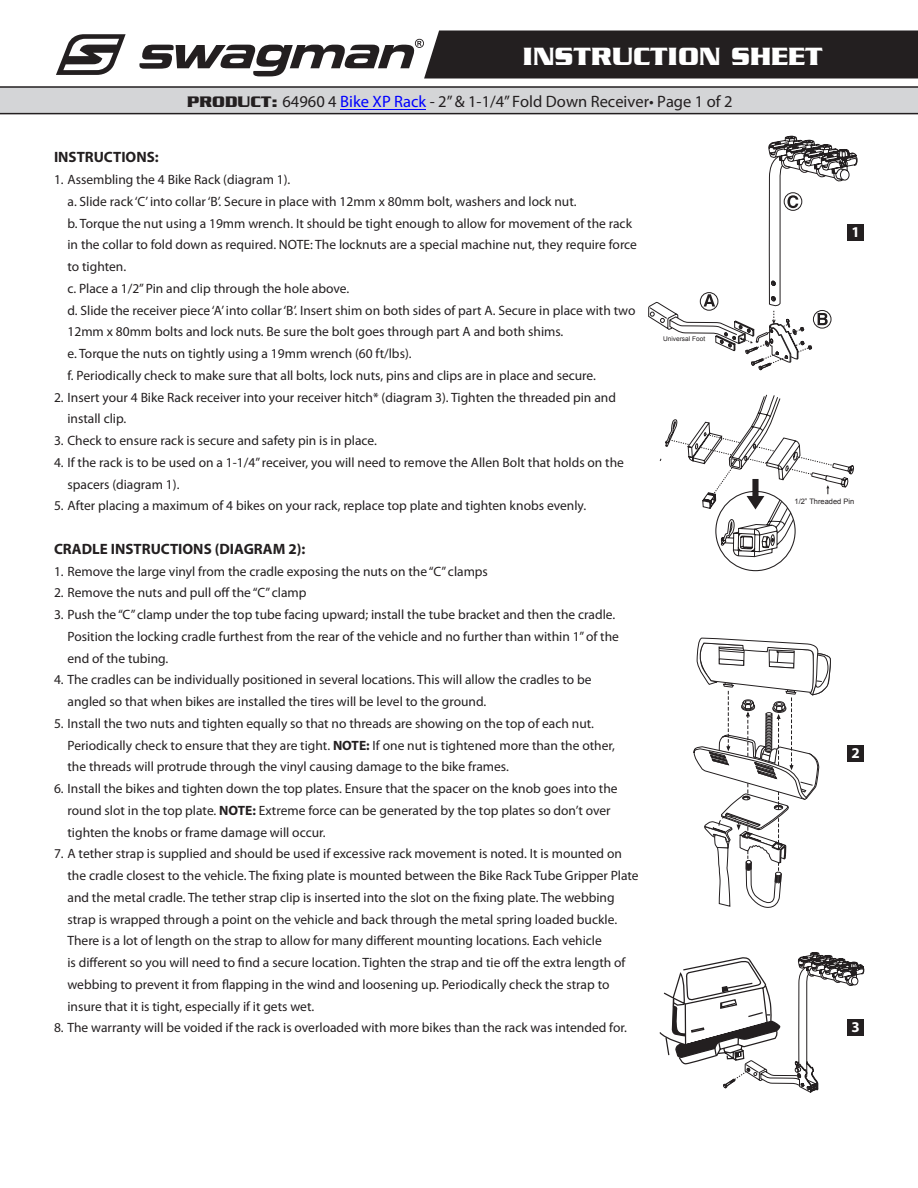
<style>
.page{position:relative;width:918px;height:1188px;background:#fff}
.page>*{position:absolute;margin:0;border:0;box-sizing:border-box;transform-origin:0 0}
.t1{font:700 27px "Serpentine";color:#fff}
.t2{font:16.5px "Myriad Pro";color:#231f20}
.t3{font:700 15px "Myriad Pro";color:#231f20}
.t4{font:700 15px "Myriad Pro";color:#fff}
.t5{font:13.5px/21.8px "Myriad Pro";color:#231f20}
.t6{font:7.5px "Arial";color:#231f20}
.t7{font:6.6px "Arial";color:#231f20}
.s1{font-family:"Serpentine";font-weight:700}
.s2{color:#00f}
.s3{font-weight:700}
</style>
<div class="page">
<svg style="left:659px;top:952px;width:205px;height:141px"></svg>
<svg style="left:693px;top:637px;width:138px;height:271px"></svg>
<div style="left:0;top:87px;width:918px;height:26px;background:#d4d5d7"></div>
<hr style="left:0;top:86px;width:918px;height:2px;background:#231f20">
<hr style="left:0;top:113px;width:918px;height:1px;background:#231f20">
<svg style="left:56px;top:34px;width:70px;height:41px"></svg>
<svg style="left:139px;top:31px;width:779px;height:48px"></svg>
<hr style="left:340px;top:109px;width:86px;height:1px;background:#00f">
<div style="left:848px;top:745px;width:16px;height:17px;background:#231f20"></div>
<div style="left:848px;top:225px;width:16px;height:16px;background:#231f20"></div>
<div style="left:848px;top:1020px;width:16px;height:16px;background:#231f20"></div>
<svg style="left:660px;top:394px;width:194px;height:178px"></svg>
<svg style="left:648px;top:135px;width:210px;height:235px"></svg>
<h1 class="t1" style="left:523px;top:41px;width:302px">INSTRUCTION SHEET</h1>
<p class="t2" style="left:187px;top:91px;width:547px"><span class="s1">PRODUCT:</span> 64960 4 <span class="s2">Bike XP Rack</span> - 2” &amp; 1-1/4” Fold Down Receiver• Page 1 of 2</p>
<p class="t3" style="left:54px;top:148px;width:106px">INSTRUCTIONS:</p>
<p class="t5" style="left:68px;top:169px;width:571px;text-indent:-14px">1. Assembling the 4 Bike Rack (diagram 1).<br>a. Slide rack ‘C’ into collar ‘B’. Secure in place with 12mm x 80mm bolt, washers and lock nut.<br>b. Torque the nut using a 19mm wrench. It should be tight enough to allow for movement of the rack in the collar to fold down as required. NOTE: The locknuts are a special machine nut, they require force to tighten.<br>c. Place a 1/2” Pin and clip through the hole above.<br>d. Slide the receiver piece ‘A’ into collar ‘B’. Insert shim on both sides of part A. Secure in place with two 12mm x 80mm bolts and lock nuts. Be sure the bolt goes through part A and both shims.<br>e. Torque the nuts on tightly using a 19mm wrench (60 ft/lbs).<br>f. Periodically check to make sure that all bolts, lock nuts, pins and clips are in place and secure.</p>
<p class="t5" style="left:68px;top:386px;width:550px;text-indent:-14px">2. Insert your 4 Bike Rack receiver into your receiver hitch* (diagram 3). Tighten the threaded pin and install clip.</p>
<p class="t5" style="left:54px;top:429px;width:324px">3. Check to ensure rack is secure and safety pin is in place.</p>
<p class="t5" style="left:68px;top:451px;width:558px;text-indent:-14px">4. If the rack is to be used on a 1-1/4” receiver, you will need to remove the Allen Bolt that holds on the spacers (diagram 1).</p>
<p class="t5" style="left:54px;top:495px;width:534px">5. After placing a maximum of 4 bikes on your rack, replace top plate and tighten knobs evenly.</p>
<p class="t3" style="left:54px;top:539px;width:253px">CRADLE INSTRUCTIONS (DIAGRAM 2):</p>
<p class="t5" style="left:54px;top:560px;width:435px">1. Remove the large vinyl from the cradle exposing the nuts on the “C” clamps</p>
<p class="t5" style="left:54px;top:582px;width:254px">2. Remove the nuts and pull off the “C” clamp</p>
<p class="t5" style="left:68px;top:604px;width:553px;text-indent:-14px">3. Push the “C” clamp under the top tube facing upward; install the tube bracket and then the cradle.<br>Position the locking cradle furthest from the rear of the vehicle and no further than within 1” of the end of the tubing.</p>
<p class="t5" style="left:68px;top:669px;width:525px;text-indent:-14px">4. The cradles can be individually positioned in several locations. This will allow the cradles to be angled so that when bikes are installed the tires will be level to the ground.</p>
<p class="t5" style="left:68px;top:712px;width:549px;text-indent:-14px">5. Install the two nuts and tighten equally so that no threads are showing on the top of each nut.<br>Periodically check to ensure that they are tight. <span class="s3">NOTE:</span> If one nut is tightened more than the other, the threads will protrude through the vinyl causing damage to the bike frames.</p>
<p class="t5" style="left:68px;top:777px;width:552px;text-indent:-14px">6. Install the bikes and tighten down the top plates. Ensure that the spacer on the knob goes into the round slot in the top plate. <span class="s3">NOTE:</span> Extreme force can be generated by the top plates so don’t over tighten the knobs or frame damage will occur.</p>
<p class="t5" style="left:68px;top:843px;width:573px;text-indent:-14px">7. A tether strap is supplied and should be used if excessive rack movement is noted. It is mounted on the cradle closest to the vehicle. The fixing plate is mounted between the Bike Rack Tube Gripper Plate and the metal cradle. The tether strap clip is inserted into the slot on the fixing plate. The webbing strap is wrapped through a point on the vehicle and back through the metal spring loaded buckle.<br>There is a lot of length on the strap to allow for many different mounting locations. Each vehicle<br>is different so you will need to find a secure location. Tighten the strap and tie off the extra length of webbing to prevent it from flapping in the wind and loosening up. Periodically check the strap to insure that it is tight, especially if it gets wet.</p>
<p class="t5" style="left:54px;top:1017px;width:574px">8. The warranty will be voided if the rack is overloaded with more bikes than the rack was intended for.</p>
<p class="t7" style="left:663px;top:335px;width:44px">Universal Foot</p>
<p class="t4" style="left:852px;top:223px;width:10px">1</p>
<p class="t6" style="left:795px;top:496px;width:61px">1/2” Threaded Pin</p>
<p class="t4" style="left:852px;top:743px;width:10px">2</p>
<p class="t4" style="left:852px;top:1018px;width:10px">3</p>
</div>
